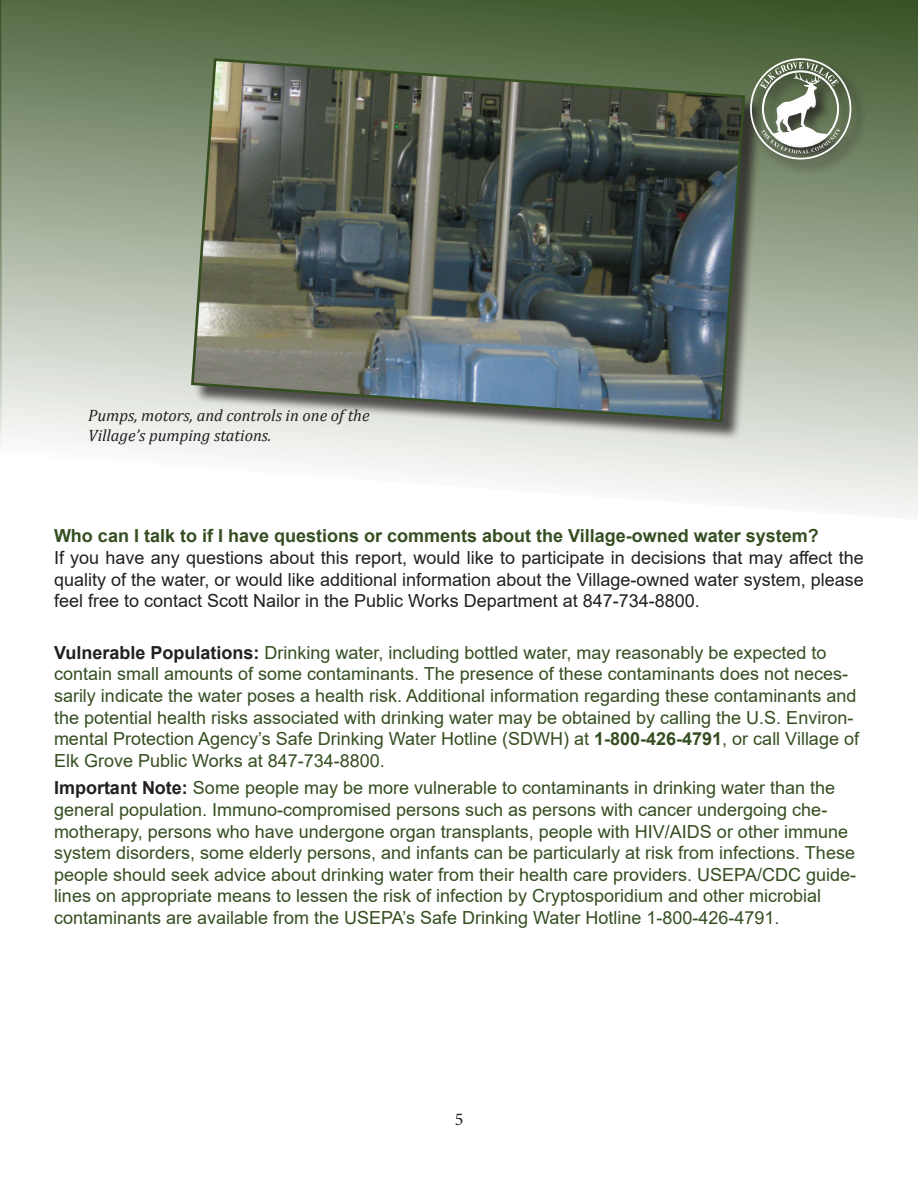
<style>
.page{position:relative;width:918px;height:1188px;background:#fff}
.page>*{position:absolute;margin:0;border:0;box-sizing:border-box;transform-origin:0 0}
.t1{font:18px/21.6px "Arial";color:#354e21}
.text_flush{font:18px/21.6px "Arial";color:#231f20;text-align:justify}
.Heading_1{font:700 18px "Arial";color:#354e21}
.t2{font:18px "Minion Pro";color:#231f20}
.t3{font:italic 16.5px/19.8px "Cambria";color:#231f20}
.s1{font-weight:700;color:#231f20}
.s2{font-weight:700}
</style>
<div class="page">
<svg style="left:0;top:0;width:918px;height:515px"></svg>
<div style="left:194px;top:61px;width:570px;height:379px;background:#231f20;opacity:.75"></div>
<img style="left:190px;top:57px;width:557px;height:367px">
<div style="left:750px;top:58px;width:117px;height:117px;background:#231f20;opacity:.75"></div>
<svg style="left:750px;top:58px;width:101px;height:102px"></svg>
<p class="t3" style="left:88px;top:406px;width:283px">Pumps, motors, and controls in one of the<br>Village’s pumping stations.</p>
<p class="Heading_1" style="left:54px;top:523px;width:766px">Who can I talk to if I have questions or comments about the Village-owned water system?</p>
<p class="text_flush" style="left:54px;top:547px;width:811px">If you have any questions about this report, would like to participate in decisions that may affect the quality of the water, or would like additional information about the Village-owned water system, please feel free to contact Scott Nailor in the Public Works Department at 847-734-8800.</p>
<p class="t1" style="left:54px;top:642px;width:807px"><span class="s1">Vulnerable Populations:</span> Drinking water, including bottled water, may reasonably be expected to contain small amounts of some contaminants. The presence of these contaminants does not neces&shy;sarily indicate the water poses a health risk. Additional information regarding these contaminants and the potential health risks associated with drinking water may be obtained by calling the U.S. Environ&shy;mental Protection Agency’s Safe Drinking Water Hotline (SDWH) at <span class="s2">1-800-426-4791</span>, or call Village of Elk Grove Public Works at 847-734-8800.</p>
<p class="t1" style="left:54px;top:777px;width:804px"><span class="s1">Important Note:</span> Some people may be more vulnerable to contaminants in drinking water than the general population. Immuno-compromised persons such as persons with cancer undergoing che&shy;motherapy, persons who have undergone organ transplants, people with HIV/AIDS or other immune system disorders, some elderly persons, and infants can be particularly at risk from infections. These people should seek advice about drinking water from their health care providers. USEPA/CDC guide&shy;lines on appropriate means to lessen the risk of infection by Cryptosporidium and other microbial contaminants are available from the USEPA’s Safe Drinking Water Hotline 1-800-426-4791.</p>
<p class="t2" style="left:455px;top:1108px;width:10px">5</p>
</div>
